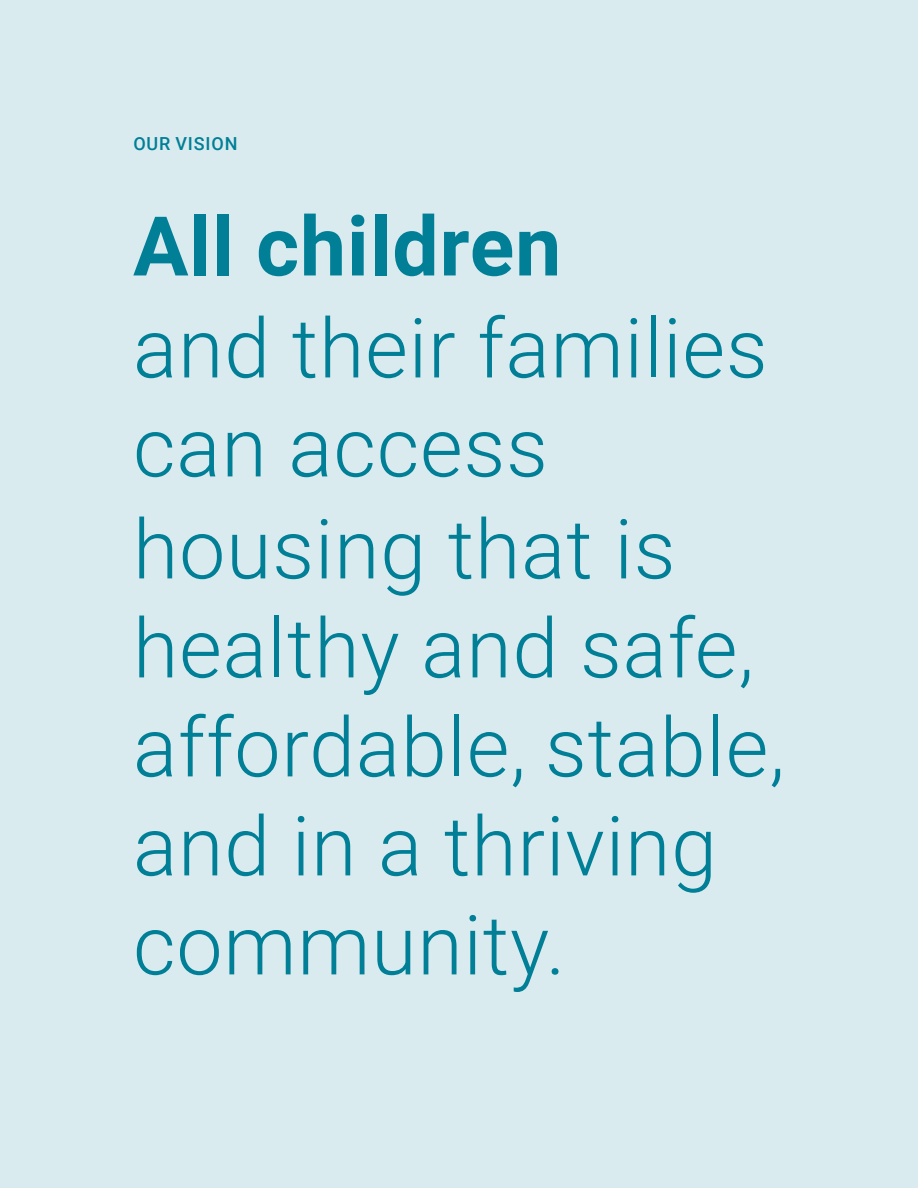
<style>
.page{position:relative;width:918px;height:1188px;background:#daebef}
.page>*{position:absolute;margin:0;border:0;box-sizing:border-box;transform-origin:0 0}
.subheader{font:300 82.5px/99px "Roboto";letter-spacing:.01em;color:#007f97}
.subheader-2{font:700 82.5px "Roboto";letter-spacing:.01em;color:#007f97}
.subheader-3{font:500 18px "Roboto";letter-spacing:.045em;color:#007f97}
</style>
<div class="page">
<p class="subheader-3" style="left:133px;top:131px;width:106px">OUR VISION</p>
<p class="subheader-2" style="left:133px;top:188px;width:430px">All children</p>
<p class="subheader" style="left:133px;top:296px;width:636px">and their families can access</p>
<p class="subheader" style="left:133px;top:497px;width:653px">housing that is healthy and safe, affordable, stable, and in a thriving community.</p>
</div>
